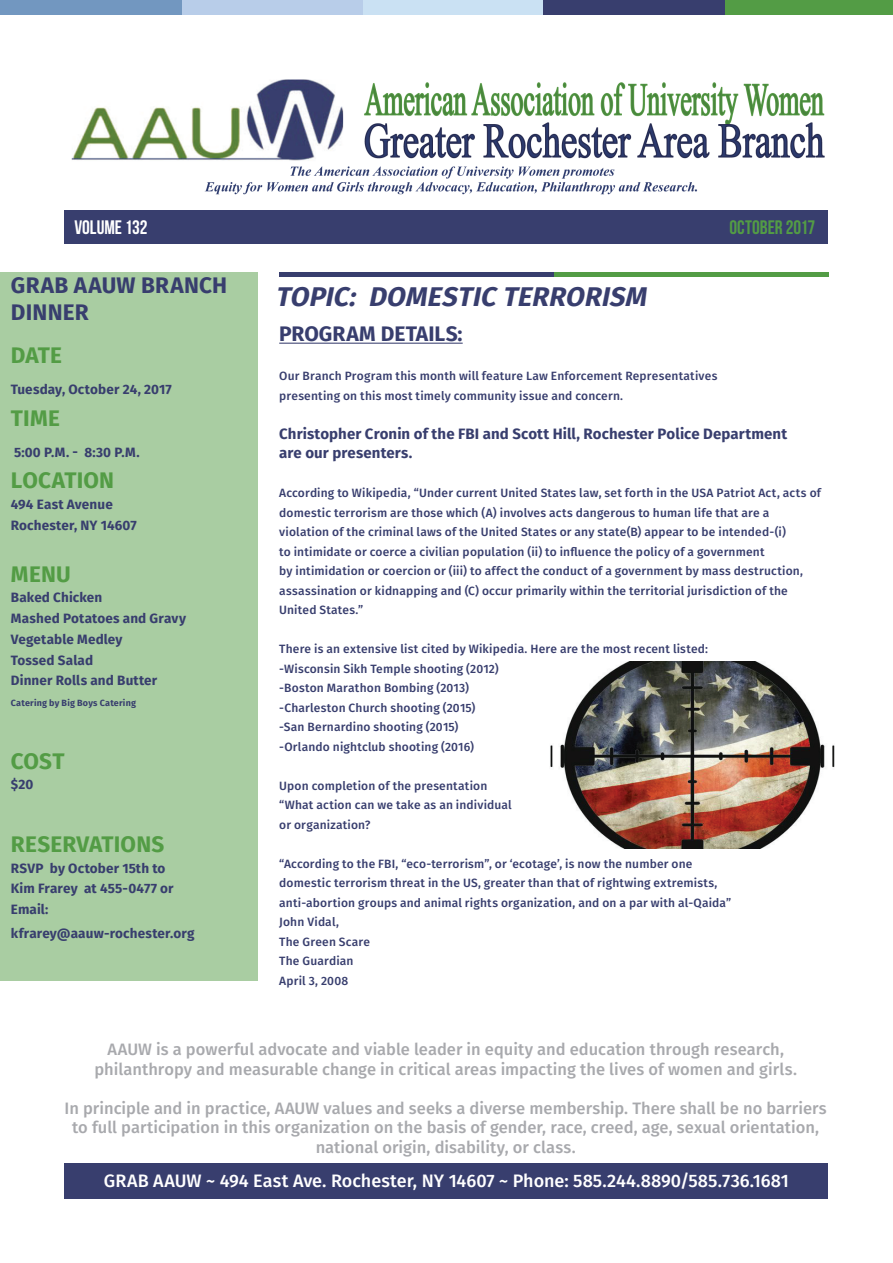
<style>
.page{position:relative;width:893px;height:1263px;background:#fff}
.page>*{position:absolute;margin:0;border:0;box-sizing:border-box;transform-origin:0 0}
.t1{font:italic 700 27px "Fira Sans";color:#383e6e}
.t2{font:700 22.5px "Fira Sans";letter-spacing:.01em;color:#539c45}
.t3{font:700 22.5px/27px "Fira Sans";letter-spacing:.01em;color:#383e6e}
.t4{font:700 21px "Fira Sans";color:#383e6e}
.t5{font:19.5px "Bebas Neue";color:#539c45}
.t6{font:19.5px "Bebas Neue";letter-spacing:-.005em;color:#fff}
.t7{font:500 18px "Fira Sans";color:#fff}
.t8{font:500 16.5px/19.5px "Fira Sans";color:#a8a9ad;text-align:center}
.t9{font:700 15px/19.5px "Fira Sans";letter-spacing:.005em;color:#383e6e}
.t10{font:700 13.5px/20.7px "Fira Sans";letter-spacing:.01em;color:#383e6e}
.t11{font:500 12px/19.5px "Fira Sans";letter-spacing:.015em;color:#383e6e}
.t12{font:700 9px "Fira Sans";letter-spacing:.02em;color:#383e6e}
</style>
<div class="page">
<div style="left:65px;top:210px;width:763px;height:33px;background:#383e6e"></div>
<div style="left:0;top:272px;width:258px;height:708px;background:#a9cda2"></div>
<div style="left:725px;top:0;width:168px;height:15px;background:#539c45"></div>
<div style="left:362px;top:0;width:181px;height:15px;background:#cae1f3"></div>
<div style="left:543px;top:0;width:182px;height:15px;background:#383e6e"></div>
<div style="left:181px;top:0;width:181px;height:15px;background:#b8cde9"></div>
<div style="left:0;top:0;width:181px;height:15px;background:#7297c0"></div>
<img style="left:71px;top:79px;width:754px;height:116px">
<div style="left:65px;top:1163px;width:763px;height:35px;background:#383e6e"></div>
<div style="left:554px;top:272px;width:275px;height:5px;background:#539c45"></div>
<div style="left:279px;top:272px;width:275px;height:5px;background:#383e6e"></div>
<hr style="left:279px;top:343px;width:184px;height:1px;background:#383e6e">
<img style="left:550px;top:661px;width:285px;height:188px">
<h3 class="t6" style="left:74px;top:217px;width:74px">VOLUME 132</h3>
<h3 class="t5" style="left:730px;top:217px;width:87px">OCTOBER 2017</h3>
<h2 class="t3" style="left:11px;top:270px;width:218px">GRAB AAUW BRANCH<br>DINNER</h2>
<h2 class="t2" style="left:11px;top:336px;width:53px">DATE</h2>
<p class="t10" style="left:11px;top:378px;width:162px">Tuesday, October 24, 2017</p>
<h2 class="t2" style="left:11px;top:399px;width:51px">TIME</h2>
<p class="t10" style="left:14px;top:441px;width:127px">5:00 P.M. - 8:30 P.M.</p>
<h2 class="t2" style="left:11px;top:461px;width:105px">LOCATION</h2>
<p class="t10" style="left:11px;top:493px;width:128px">494 East Avenue<br>Rochester, NY 14607</p>
<h2 class="t2" style="left:11px;top:555px;width:61px">MENU</h2>
<p class="t10" style="left:11px;top:586px;width:177px">Baked Chicken<br>Mashed Potatoes and Gravy<br>Vegetable Medley<br>Tossed Salad<br>Dinner Rolls and Butter</p>
<p class="t12" style="left:11px;top:695px;width:127px">Catering by Big Boys Catering</p>
<h2 class="t2" style="left:11px;top:742px;width:55px">COST</h2>
<p class="t10" style="left:11px;top:773px;width:24px">$20</p>
<h2 class="t2" style="left:11px;top:825px;width:155px">RESERVATIONS</h2>
<p class="t10" style="left:11px;top:857px;width:164px">RSVP by October 15th to<br>Kim Frarey at 455-0477 or<br>Email:</p>
<p class="t10" style="left:11px;top:922px;width:185px">kfrarey@aauw-rochester.org</p>
<h1 class="t1" style="left:275px;top:274px;width:380px">TOPIC: DOMESTIC TERRORISM</h1>
<h3 class="t4" style="left:279px;top:316px;width:185px">PROGRAM DETAILS:</h3>
<p class="t11" style="left:279px;top:365px;width:440px">Our Branch Program this month will feature Law Enforcement Representatives presenting on this most timely community issue and concern.</p>
<p class="t9" style="left:279px;top:423px;width:509px">Christopher Cronin of the FBI and Scott Hill, Rochester Police Department are our presenters.</p>
<p class="t11" style="left:279px;top:482px;width:543px">According to Wikipedia, “Under current United States law, set forth in the USA Patriot Act, acts of domestic terrorism are those which (A) involves acts dangerous to human life that are a violation of the criminal laws of the United States or any state(B) appear to be intended-(i)<br>to intimidate or coerce a civilian population (ii) to influence the policy of a government<br>by intimidation or coercion or (iii) to affect the conduct of a government by mass destruction, assassination or kidnapping and (C) occur primarily within the territorial jurisdiction of the United States.”</p>
<p class="t11" style="left:279px;top:638px;width:430px">There is an extensive list cited by Wikipedia. Here are the most recent listed: -Wisconsin Sikh Temple shooting (2012)<br>-Boston Marathon Bombing (2013)<br>-Charleston Church shooting (2015)<br>-San Bernardino shooting (2015)<br>-Orlando nightclub shooting (2016)</p>
<p class="t11" style="left:279px;top:775px;width:234px">Upon completion of the presentation “What action can we take as an individual or organization?</p>
<p class="t11" style="left:279px;top:853px;width:454px">“According to the FBI, “eco-terrorism”, or ‘ecotage’, is now the number one domestic terrorism threat in the US, greater than that of rightwing extremists, anti-abortion groups and animal rights organization, and on a par with al-Qaida” John Vidal,<br>The Green Scare<br>The Guardian<br>April 3, 2008</p>
<h3 class="t8" style="left:94px;top:1039px;width:704px">AAUW is a powerful advocate and viable leader in equity and education through research, philanthropy and measurable change in critical areas impacting the lives of women and girls.</h3>
<p class="t8" style="left:65px;top:1097px;width:764px">In principle and in practice, AAUW values and seeks a diverse membership. There shall be no barriers to full participation in this organization on the basis of gender, race, creed, age, sexual orientation, national origin, disability, or class.</p>
<h3 class="t7" style="left:104px;top:1166px;width:687px">GRAB AAUW ~ 494 East Ave. Rochester, NY 14607 ~ Phone: 585.244.8890/585.736.1681</h3>
</div>
